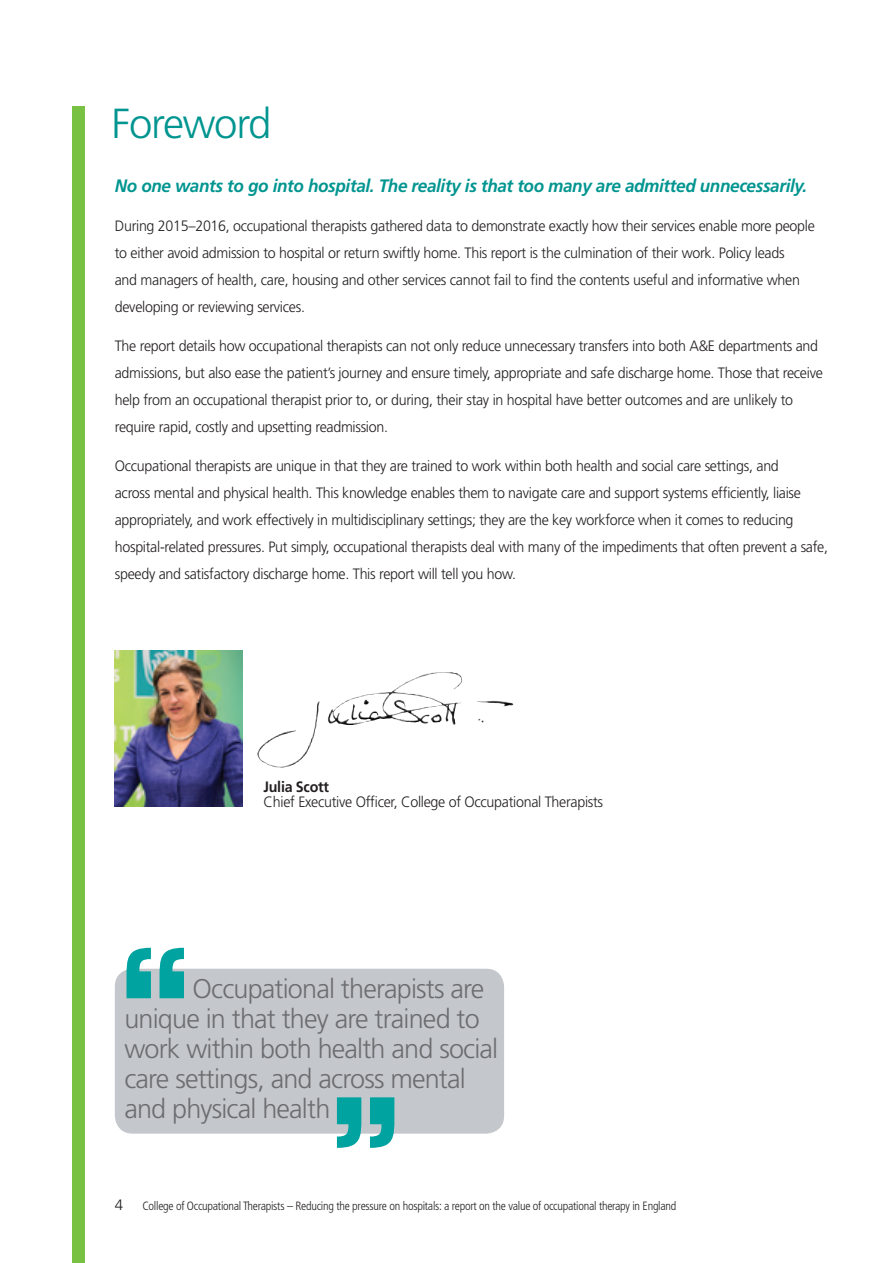
<style>
.page{position:relative;width:893px;height:1263px;background:#fff}
.page>*{position:absolute;margin:0;border:0;box-sizing:border-box;transform-origin:0 0}
.t1{font:300 42px "Frutiger";letter-spacing:-.03em;color:#009590}
.t2{font:300 27px/30px "Frutiger";letter-spacing:-.03em;color:#6c6d70}
.t3{font:italic 700 18px "Frutiger";letter-spacing:-.02em;color:#009590;scale:.95 1}
.t4{font:300 15px/27px "Frutiger";letter-spacing:-.02em;color:#231f20;scale:.95 1}
.t5{font:300 15px "Frutiger";letter-spacing:-.02em;color:#231f20}
.t6{font:300 condensed 12px "Frutiger";letter-spacing:-.02em;color:#231f20}
.s1{font-weight:700}
</style>
<div class="page">
<div style="left:72px;top:106px;width:13px;height:1157px;background:#79c142"></div>
<div style="left:115px;top:969px;width:389px;height:165px;background:#c4c8cc;border-radius:18px"></div>
<svg style="left:126px;top:947px;width:58px;height:51px"></svg>
<svg style="left:337px;top:1097px;width:57px;height:51px"></svg>
<img style="left:328px;top:672px;width:121px;height:53px">
<img style="left:115px;top:651px;width:127px;height:156px">
<p class="t1" style="left:112px;top:100px;width:162px">Foreword</p>
<p class="t3" style="left:115px;top:175px;width:730px">No one wants to go into hospital. The reality is that too many are admitted unnecessarily.</p>
<p class="t4" style="left:115px;top:213px;width:738px">During 2015–2016, occupational therapists gathered data to demonstrate exactly how their services enable more people to either avoid admission to hospital or return swiftly home. This report is the culmination of their work. Policy leads<br>and managers of health, care, housing and other services cannot fail to find the contents useful and informative when developing or reviewing services.</p>
<p class="t4" style="left:115px;top:333px;width:747px">The report details how occupational therapists can not only reduce unnecessary transfers into both A&amp;E departments and admissions, but also ease the patient’s journey and ensure timely, appropriate and safe discharge home. Those that receive help from an occupational therapist prior to, or during, their stay in hospital have better outcomes and are unlikely to require rapid, costly and upsetting readmission.</p>
<p class="t4" style="left:115px;top:453px;width:752px">Occupational therapists are unique in that they are trained to work within both health and social care settings, and<br>across mental and physical health. This knowledge enables them to navigate care and support systems efficiently, liaise appropriately, and work effectively in multidisciplinary settings; they are the key workforce when it comes to reducing hospital-related pressures. Put simply, occupational therapists deal with many of the impediments that often prevent a safe, speedy and satisfactory discharge home. This report will tell you how.</p>
<p class="t4" style="left:264px;top:780px;width:359px;line-height:15px"><span class="s1">Julia Scott<br></span>Chief Executive Officer, College of Occupational Therapists</p>
<p class="t2" style="left:124px;top:974px;width:375px;text-indent:68px">Occupational therapists are unique in that they are trained to work within both health and social care settings, and across mental and physical health</p>
<p class="t5" style="left:115px;top:1197px;width:10px">4</p>
<p class="t6" style="left:142px;top:1199px;width:535px">College of Occupational Therapists – Reducing the pressure on hospitals: a report on the value of occupational therapy in England</p>
</div>
